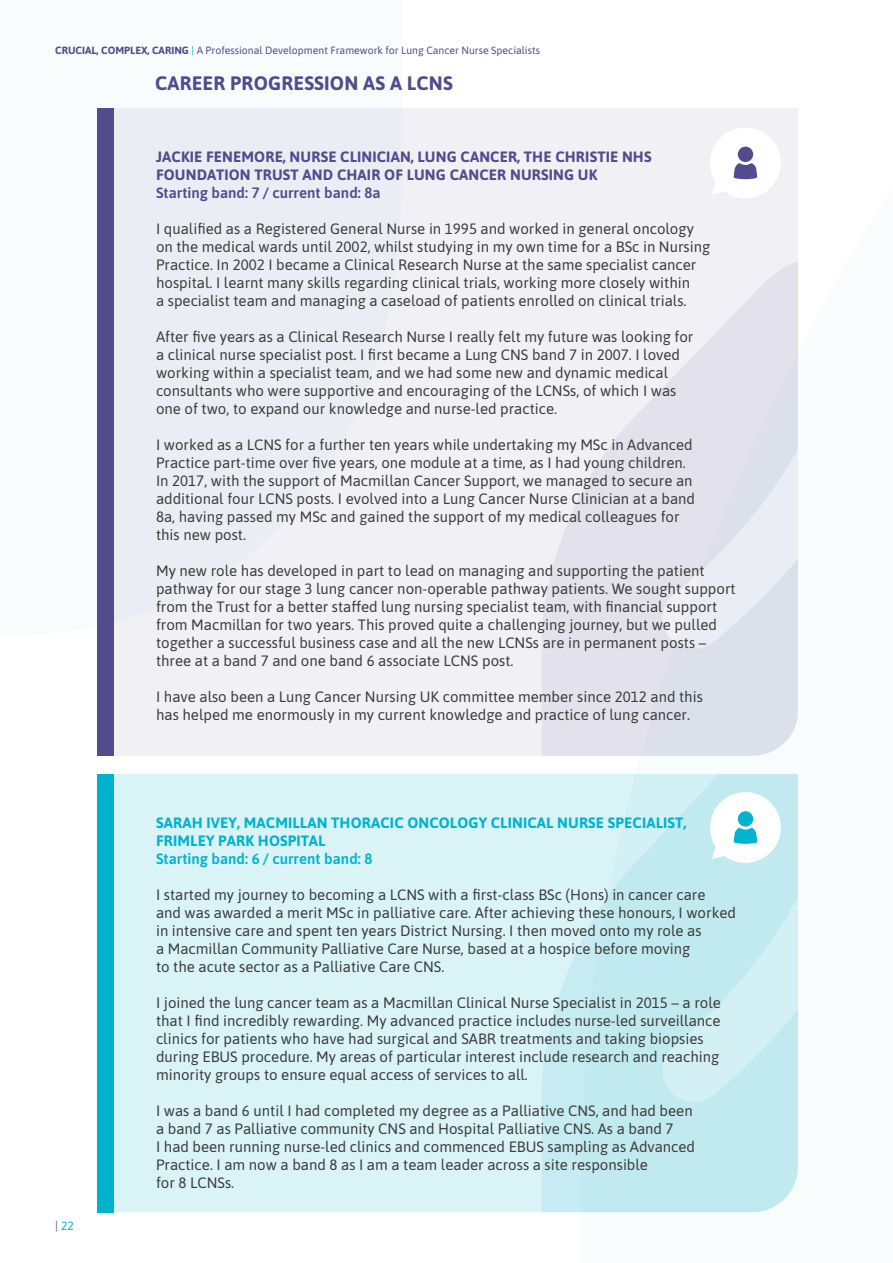
<style>
.page{position:relative;width:893px;height:1263px;background:#fff}
.page>*{position:absolute;margin:0;border:0;box-sizing:border-box;transform-origin:0 0}
.t1{font:700 19.5px "Asap";letter-spacing:.01em;color:#524b8d}
.t2{font:15px/18px "Asap";color:#3c3c3b}
.t3{font:700 15px/18px "Asap";letter-spacing:.01em;color:#524b8d}
.t4{font:700 15px/18px "Asap";letter-spacing:.01em;color:#00b4ce}
.t5{font:600 15px "Asap";color:#524b8d}
.t6{font:600 15px "Asap";color:#00b4ce}
.t7{font:12px "Asap";color:#00b4ce}
.t8{font:10.5px "Asap";color:#524b8d}
.s1{font-weight:700}
.s2{color:#00b4ce}
.s3{color:#524b8d}
</style>
<div class="page">
<div style="left:113px;top:108px;width:685px;height:648px;background:#f1f0f5"></div>
<svg style="left:542px;top:259px;width:256px;height:497px;fill:#e3e1eb"></svg>
<div style="left:97px;top:108px;width:16px;height:648px;background:#524c8c"></div>
<div style="left:113px;top:774px;width:429px;height:438px;background:#d9f3f7"></div>
<svg style="left:542px;top:774px;width:256px;height:438px;background:#c7ebf1"></svg>
<div style="left:97px;top:774px;width:16px;height:438px;background:#00b2ce"></div>
<svg style="left:710px;top:792px;width:71px;height:71px"></svg>
<div style="left:738px;top:811px;width:15px;height:16px;background:#00b3cf;border-radius:50%"></div>
<svg style="left:710px;top:127px;width:71px;height:71px"></svg>
<div style="left:738px;top:147px;width:15px;height:15px;background:#524b8d;border-radius:50%"></div>
<p class="t8" style="left:55px;top:43px;width:486px"><span class="s1">CRUCIAL, COMPLEX, CARING</span> <span class="s2">|</span> A Professional Development Framework for Lung Cancer Nurse Specialists</p>
<h1 class="t1" style="left:155px;top:69px;width:299px">CAREER PROGRESSION AS A LCNS</h1>
<p class="t3" style="left:156px;top:147px;width:497px">JACKIE FENEMORE, NURSE CLINICIAN, LUNG CANCER, THE CHRISTIE NHS<br>FOUNDATION TRUST AND CHAIR OF LUNG CANCER NURSING UK</p>
<p class="t5" style="left:156px;top:182px;width:226px">Starting band: 7 / current band: 8a</p>
<p class="t2" style="left:156px;top:219px;width:556px">I qualified as a Registered General Nurse in 1995 and worked in general oncology on the medical wards until 2002, whilst studying in my own time for a BSc in Nursing Practice. In 2002 I became a Clinical Research Nurse at the same specialist cancer hospital. I learnt many skills regarding clinical trials, working more closely within<br>a specialist team and managing a caseload of patients enrolled on clinical trials.</p>
<p class="t2" style="left:156px;top:327px;width:539px">After five years as a Clinical Research Nurse I really felt my future was looking for a clinical nurse specialist post. I first became a Lung CNS band 7 in 2007. I loved working within a specialist team, and we had some new and dynamic medical consultants who were supportive and encouraging of the LCNSs, of which I was one of two, to expand our knowledge and nurse-led practice.</p>
<p class="t2" style="left:156px;top:435px;width:541px">I worked as a LCNS for a further ten years while undertaking my MSc in Advanced Practice part-time over five years, one module at a time, as I had young children.<br>In 2017, with the support of Macmillan Cancer Support, we managed to secure an additional four LCNS posts. I evolved into a Lung Cancer Nurse Clinician at a band 8a, having passed my MSc and gained the support of my medical colleagues for this new post.</p>
<p class="t2" style="left:156px;top:561px;width:581px">My new role has developed in part to lead on managing and supporting the patient pathway for our stage 3 lung cancer non-operable pathway patients. We sought support from the Trust for a better staffed lung nursing specialist team, with financial support from Macmillan for two years. This proved quite a challenging journey, but we pulled together a successful business case and all the new LCNSs are in permanent posts – three at a band 7 and one band 6 associate LCNS post.</p>
<p class="t2" style="left:156px;top:687px;width:548px">I have also been a Lung Cancer Nursing UK committee member since 2012 and this has helped me enormously in my current knowledge and practice of lung cancer.</p>
<p class="t7" style="left:55px;top:1218px;width:20px"><span class="s3">|</span> 22</p>
<p class="t4" style="left:156px;top:813px;width:532px">SARAH IVEY, MACMILLAN THORACIC ONCOLOGY CLINICAL NURSE SPECIALIST,<br>FRIMLEY PARK HOSPITAL</p>
<p class="t6" style="left:156px;top:848px;width:218px">Starting band: 6 / current band: 8</p>
<p class="t2" style="left:156px;top:885px;width:581px">I started my journey to becoming a LCNS with a first-class BSc (Hons) in cancer care<br>and was awarded a merit MSc in palliative care. After achieving these honours, I worked in intensive care and spent ten years District Nursing. I then moved onto my role as<br>a Macmillan Community Palliative Care Nurse, based at a hospice before moving<br>to the acute sector as a Palliative Care CNS.</p>
<p class="t2" style="left:156px;top:993px;width:566px">I joined the lung cancer team as a Macmillan Clinical Nurse Specialist in 2015 – a role that I find incredibly rewarding. My advanced practice includes nurse-led surveillance clinics for patients who have had surgical and SABR treatments and taking biopsies during EBUS procedure. My areas of particular interest include research and reaching minority groups to ensure equal access of services to all.</p>
<p class="t2" style="left:156px;top:1101px;width:541px">I was a band 6 until I had completed my degree as a Palliative CNS, and had been a band 7 as Palliative community CNS and Hospital Palliative CNS. As a band 7<br>I had been running nurse-led clinics and commenced EBUS sampling as Advanced Practice. I am now a band 8 as I am a team leader across a site responsible<br>for 8 LCNSs.</p>
</div>
